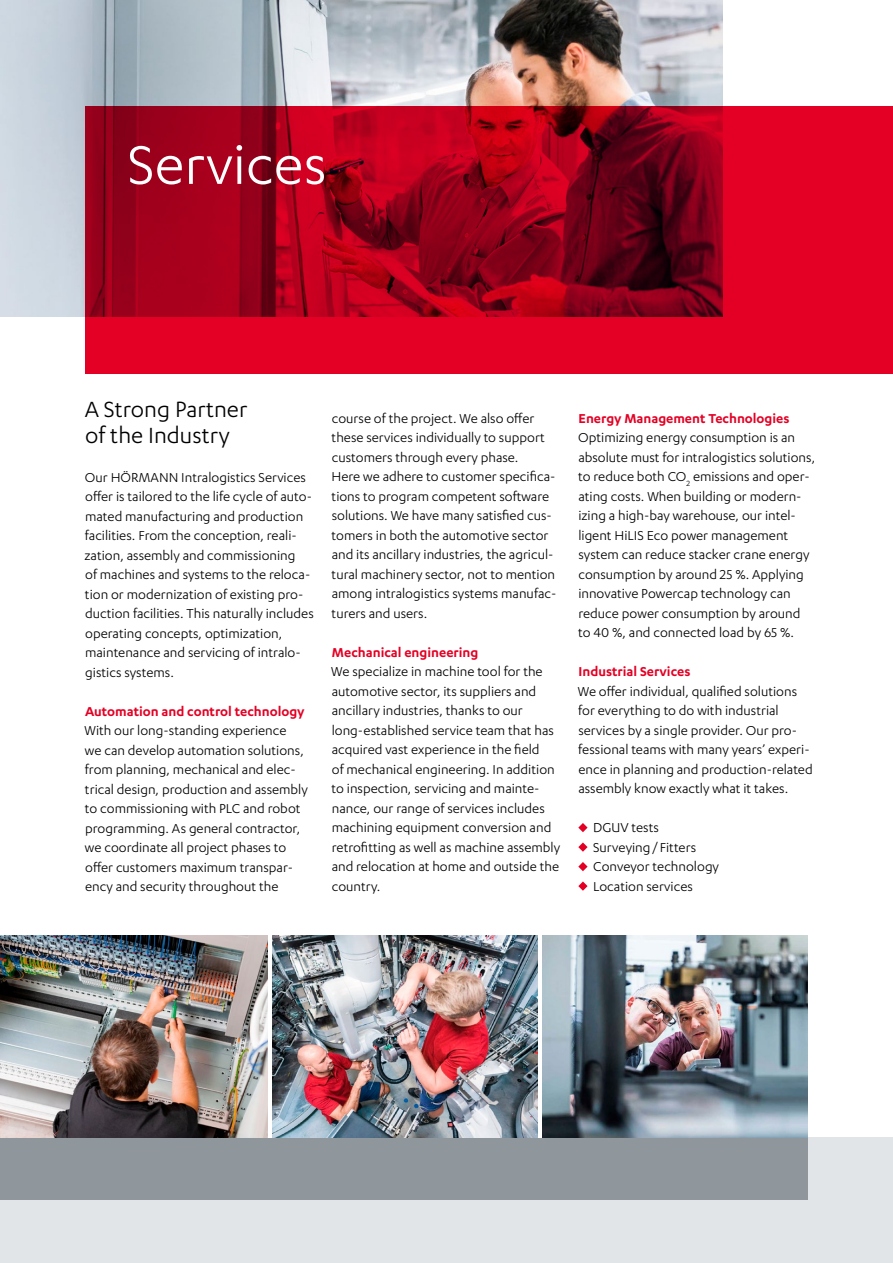
<style>
.page{position:relative;width:893px;height:1263px;background:#fff}
.page>*{position:absolute;margin:0;border:0;box-sizing:border-box;transform-origin:0 0}
.t1{font:63px "Karbon";color:#fff}
.t2{font:25.5px/25.5px "Karbon";color:#000}
.t3{font:15px/19.5px "Karbon";color:#000}
.t4{font:600 15px "Karbon";color:#e40024}
</style>
<div class="page">
<div style="left:0;top:1137px;width:893px;height:126px;background:#e1e5e7"></div>
<div style="left:0;top:1059px;width:808px;height:140px;background:#90979c"></div>
<img style="left:0;top:0;width:723px;height:317px">
<svg style="left:85px;top:106px;width:808px;height:268px"></svg>
<img style="left:272px;top:935px;width:266px;height:202px">
<img style="left:0;top:935px;width:268px;height:202px">
<img style="left:542px;top:935px;width:266px;height:202px">
<svg style="left:578px;top:823px;width:10px;height:9px"></svg>
<svg style="left:578px;top:842px;width:10px;height:10px"></svg>
<svg style="left:578px;top:862px;width:10px;height:9px"></svg>
<svg style="left:578px;top:881px;width:10px;height:10px"></svg>
<h1 class="t1" style="left:128px;top:130px;width:201px">Services</h1>
<h2 class="t2" style="left:85px;top:396px;width:164px">A Strong Partner of the Industry</h2>
<p class="t3" style="left:85px;top:467px;width:231px">Our HÖRMANN Intralogistics Services offer is tailored to the life cycle of auto&shy;mated manufacturing and production facilities. From the conception, reali&shy;zation, assembly and commissioning<br>of machines and systems to the reloca&shy;tion or modernization of existing pro&shy;duction facilities. This naturally includes operating concepts, optimization, maintenance and servicing of intralo&shy;gistics systems.</p>
<p class="t4" style="left:85px;top:703px;width:221px">Automation and control technology</p>
<p class="t3" style="left:85px;top:720px;width:225px">With our long-standing experience<br>we can develop automation solutions, from planning, mechanical and elec&shy;trical design, production and assembly to commissioning with PLC and robot programming. As general contractor, we coordinate all project phases to offer customers maximum transpar&shy;ency and security throughout the</p>
<p class="t3" style="left:332px;top:408px;width:226px">course of the project. We also offer these services individually to support customers through every phase.<br>Here we adhere to customer specifica&shy;tions to program competent software solutions. We have many satisfied cus&shy;tomers in both the automotive sector and its ancillary industries, the agricul&shy;tural machinery sector, not to mention among intralogistics systems manufac&shy;turers and users.</p>
<p class="t4" style="left:332px;top:644px;width:148px">Mechanical engineering</p>
<p class="t3" style="left:331px;top:661px;width:230px">We specialize in machine tool for the automotive sector, its suppliers and ancillary industries, thanks to our long-established service team that has acquired vast experience in the field<br>of mechanical engineering. In addition to inspection, servicing and mainte&shy;nance, our range of services includes machining equipment conversion and retrofitting as well as machine assembly and relocation at home and outside the country.</p>
<p class="t4" style="left:578px;top:410px;width:213px">Energy Management Technologies</p>
<p class="t3" style="left:578px;top:427px;width:239px">Optimizing energy consumption is an absolute must for intralogistics solutions, to reduce both CO<sub>2</sub> emissions and oper&shy;ating costs. When building or modern&shy;izing a high-bay warehouse, our intel&shy;ligent HiLIS Eco power management system can reduce stacker crane energy consumption by around 25 %. Applying innovative Powercap technology can reduce power consumption by around to 40 %, and connected load by 65 %.</p>
<p class="t4" style="left:578px;top:663px;width:114px">Industrial Services</p>
<p class="t3" style="left:578px;top:681px;width:236px">We offer individual, qualified solutions for everything to do with industrial services by a single provider. Our pro&shy;fessional teams with many years’ experi&shy;ence in planning and production-related assembly know exactly what it takes.</p>
<p class="t3" style="left:593px;top:817px;width:127px">DGUV tests<br>Surveying / Fitters<br>Conveyor technology<br>Location services</p>
</div>
